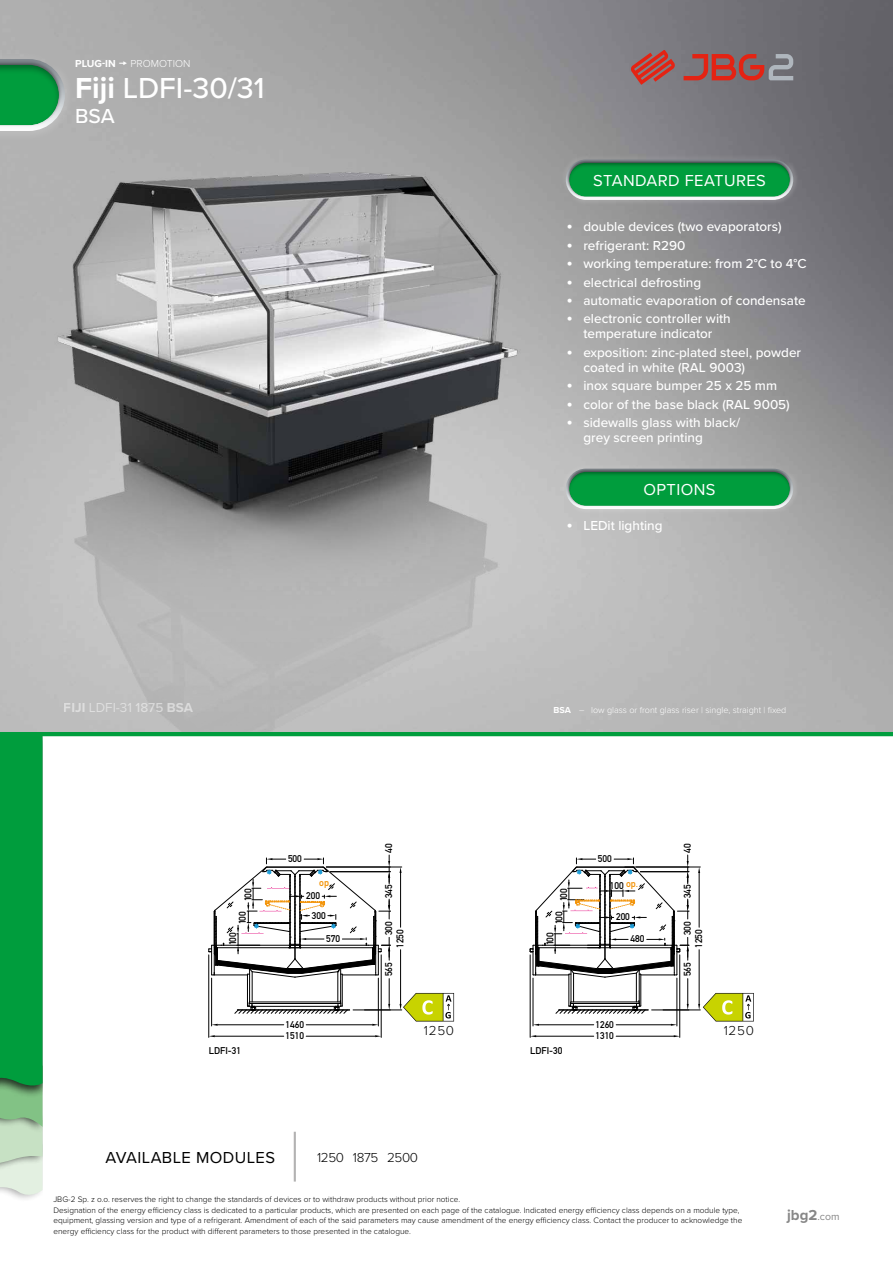
<style>
.page{position:relative;width:893px;height:1263px;background:#fff}
.page>*{position:absolute;margin:0;border:0;box-sizing:border-box;transform-origin:0 0}
.t1{font:500 30px "Proxima Nova";color:#fff}
.t2{font:500 21px "Proxima Nova";color:#fff}
.t3{font:16.5px "Proxima Nova";letter-spacing:.025em;color:#fff}
.t4{font:16.5px "Proxima Nova";letter-spacing:.025em;color:#000}
.t5{font:700 15px "Proxima Nova";color:#878787}
.t6{font:500 13.5px/15px "Proxima Nova";color:#fff}
.t7{font:300 13.5px "Proxima Nova";letter-spacing:-.03em;color:#000}
.t8{font:700 13.5px "Proxima Nova";color:#fff}
.t9{font:300 10.5px "Proxima Nova";color:#fff}
.t10{font:700 10.5px "Proxima Nova";color:#fff}
.t11{font:9.6px "DIN Mittelschrift Std";color:#000}
.t12{font:9.6px "DIN Mittelschrift Std";color:#f39204}
.t13{font:300 9px "Proxima Nova";color:#fff}
.t14{font:300 8.25px/10.5px "Proxima Nova";color:#000}
.s1{font-weight:700}
.s2{font-size:18px}
.s3{font-weight:400}
.s4{font-weight:500}
.s5{font-weight:400;font-size:10.5px}
</style>
<div class="page">
<img style="left:0;top:0;width:893px;height:732px">
<hr style="left:294px;top:1132px;width:2px;height:49px;background:#b3b2b2">
<div style="left:560px;top:153px;width:227px;height:44px;background:#fff;opacity:.25"></div>
<div style="left:569px;top:159px;width:231px;height:47px;background:#fff;opacity:.2"></div>
<svg style="left:566px;top:159px;width:227px;height:41px"></svg>
<div style="left:568px;top:160px;width:223px;height:37px;background:#000;opacity:.36"></div>
<div style="left:569px;top:162px;width:223px;height:36px;background:#000;opacity:.35"></div>
<svg style="left:0;top:736px;width:43px;height:463px;background:#2eaa5b"></svg>
<div style="left:0;top:49px;width:55px;height:77px;background:#b0b0b0"></div>
<div style="left:0;top:59px;width:76px;height:81px;background:#b0b0b0"></div>
<svg style="left:0;top:59px;width:65px;height:72px"></svg>
<div style="left:0;top:64px;width:60px;height:63px;background:#000;opacity:.35"></div>
<hr style="left:0;top:732px;width:893px;height:4px;background:#009d3d">
<hr style="left:533px;top:978px;width:1px;height:48px;background:#000">
<hr style="left:677px;top:978px;width:1px;height:48px;background:#000">
<hr style="left:539px;top:1024px;width:55px;height:1px;background:#000">
<hr style="left:616px;top:1024px;width:55px;height:1px;background:#000">
<svg style="left:533px;top:1024px;width:6px;height:2px"></svg>
<hr style="left:663px;top:1010px;width:37px;height:1px;background:#000">
<hr style="left:625px;top:867px;width:75px;height:1px;background:#000">
<hr style="left:699px;top:950px;width:1px;height:54px;background:#000">
<hr style="left:699px;top:873px;width:1px;height:54px;background:#000">
<svg style="left:698px;top:867px;width:2px;height:6px"></svg>
<hr style="left:530px;top:955px;width:1px;height:82px;background:#000">
<hr style="left:679px;top:955px;width:1px;height:82px;background:#000">
<hr style="left:536px;top:1036px;width:58px;height:1px;background:#000">
<hr style="left:616px;top:1036px;width:58px;height:1px;background:#000">
<svg style="left:530px;top:855px;width:160px;height:159px"></svg>
<hr style="left:364px;top:1010px;width:38px;height:1px;background:#000">
<hr style="left:326px;top:867px;width:76px;height:1px;background:#000">
<hr style="left:400px;top:950px;width:1px;height:54px;background:#000">
<hr style="left:400px;top:873px;width:1px;height:54px;background:#000">
<hr style="left:211px;top:978px;width:1px;height:48px;background:#000">
<hr style="left:378px;top:978px;width:1px;height:48px;background:#000">
<hr style="left:218px;top:1024px;width:66px;height:1px;background:#000">
<hr style="left:306px;top:1024px;width:66px;height:1px;background:#000">
<svg style="left:212px;top:1024px;width:6px;height:2px"></svg>
<svg style="left:372px;top:1024px;width:6px;height:2px"></svg>
<hr style="left:208px;top:955px;width:1px;height:82px;background:#000">
<hr style="left:381px;top:955px;width:1px;height:82px;background:#000">
<hr style="left:215px;top:1036px;width:69px;height:1px;background:#000">
<hr style="left:306px;top:1036px;width:69px;height:1px;background:#000">
<svg style="left:209px;top:1035px;width:6px;height:2px"></svg>
<svg style="left:375px;top:1035px;width:6px;height:2px"></svg>
<svg style="left:208px;top:855px;width:183px;height:159px"></svg>
<img style="left:0;top:131px;width:564px;height:601px">
<svg style="left:631px;top:50px;width:44px;height:34px"></svg>
<svg style="left:684px;top:54px;width:109px;height:26px;background:#9e5f5e"></svg>
<svg style="left:698px;top:993px;width:56px;height:28px"></svg>
<svg style="left:400px;top:993px;width:54px;height:28px"></svg>
<div style="left:560px;top:463px;width:227px;height:43px;background:#fff;opacity:.25"></div>
<div style="left:569px;top:468px;width:231px;height:47px;background:#fff;opacity:.2"></div>
<svg style="left:566px;top:469px;width:227px;height:40px"></svg>
<div style="left:568px;top:469px;width:223px;height:37px;background:#000;opacity:.36"></div>
<div style="left:569px;top:471px;width:223px;height:36px;background:#000;opacity:.35"></div>
<svg style="left:119px;top:62px;width:8px;height:4px"></svg>
<p class="t10" style="left:75px;top:56px;width:42px">PLUG-IN</p>
<p class="t9" style="left:131px;top:56px;width:61px">PROMOTION</p>
<h1 class="t1" style="left:75px;top:66px;width:191px"><span class="s1">Fiji</span> LDFI-30/31</h1>
<h2 class="t2" style="left:75px;top:101px;width:41px">BSA</h2>
<h3 class="t3" style="left:593px;top:168px;width:174px">STANDARD FEATURES</h3>
<h3 class="t6" style="left:566px;top:219px;width:217px"><span class="s2">•</span> double devices (two evaporators)</h3>
<h3 class="t6" style="left:566px;top:237px;width:120px"><span class="s2">•</span> refrigerant: R290</h3>
<h3 class="t6" style="left:566px;top:256px;width:242px"><span class="s2">•</span> working temperature: from 2°C to 4°C</h3>
<h3 class="t6" style="left:566px;top:274px;width:136px"><span class="s2">•</span> electrical defrosting</h3>
<h3 class="t6" style="left:566px;top:293px;width:241px"><span class="s2">•</span> automatic evaporation of condensate</h3>
<h3 class="t6" style="left:566px;top:311px;width:166px;text-align:center"><span class="s2">•</span> electronic controller with temperature indicator</h3>
<h3 class="t6" style="left:583px;top:344px;width:219px;text-indent:-17px"><span class="s2">•</span> exposition: zinc-plated steel, powder coated in white (RAL 9003)</h3>
<h3 class="t6" style="left:566px;top:378px;width:212px"><span class="s2">•</span> inox square bumper 25 x 25 mm</h3>
<h3 class="t6" style="left:566px;top:396px;width:225px"><span class="s2">•</span> color of the base black (RAL 9005)</h3>
<h3 class="t6" style="left:583px;top:415px;width:158px;text-indent:-17px"><span class="s2">•</span> sidewalls glass with black/ grey screen printing</h3>
<h3 class="t3" style="left:643px;top:478px;width:74px">OPTIONS</h3>
<h3 class="t6" style="left:566px;top:517px;width:98px"><span class="s2">•</span> LEDit lighting</h3>
<h3 class="t8" style="left:64px;top:698px;width:131px">FIJI <span class="s3">LDFI-31</span> <span class="s4">1875</span> BSA</h3>
<p class="t13" style="left:554px;top:703px;width:234px"><span class="s1">BSA</span> – low glass or front glass riser | single, straight | fixed</p>
<p class="t11" style="left:383px;top:852px;width:11px;rotate:-90deg">40</p>
<p class="t11" style="left:682px;top:852px;width:11px;rotate:-90deg">40</p>
<p class="t11" style="left:288px;top:853px;width:15px">500</p>
<p class="t11" style="left:598px;top:853px;width:15px">500</p>
<p class="t11" style="left:243px;top:901px;width:14px;rotate:-90deg">100</p>
<p class="t12" style="left:319px;top:877px;width:14px">op.</p>
<p class="t11" style="left:306px;top:890px;width:15px">200</p>
<p class="t11" style="left:383px;top:898px;width:15px;rotate:-90deg">345</p>
<p class="t11" style="left:558px;top:901px;width:14px;rotate:-90deg">100</p>
<p class="t11" style="left:610px;top:879px;width:15px">100</p>
<p class="t12" style="left:626px;top:878px;width:14px">op.</p>
<p class="t11" style="left:682px;top:898px;width:15px;rotate:-90deg">345</p>
<p class="t11" style="left:237px;top:924px;width:14px;rotate:-90deg">100</p>
<p class="t11" style="left:227px;top:945px;width:14px;rotate:-90deg">100</p>
<p class="t11" style="left:312px;top:909px;width:15px">300</p>
<p class="t11" style="left:326px;top:933px;width:15px">570</p>
<p class="t11" style="left:383px;top:935px;width:15px;rotate:-90deg">300</p>
<p class="t11" style="left:394px;top:948px;width:20px;rotate:-90deg">1250</p>
<p class="t11" style="left:383px;top:976px;width:15px;rotate:-90deg">565</p>
<p class="t11" style="left:554px;top:924px;width:14px;rotate:-90deg">100</p>
<p class="t11" style="left:616px;top:911px;width:15px">200</p>
<p class="t11" style="left:544px;top:945px;width:14px;rotate:-90deg">100</p>
<p class="t11" style="left:631px;top:933px;width:15px">480</p>
<p class="t11" style="left:682px;top:935px;width:15px;rotate:-90deg">300</p>
<p class="t11" style="left:682px;top:976px;width:15px;rotate:-90deg">565</p>
<p class="t11" style="left:693px;top:948px;width:20px;rotate:-90deg">1250</p>
<p class="t11" style="left:285px;top:1019px;width:20px">1460</p>
<p class="t11" style="left:285px;top:1030px;width:20px">1510</p>
<p class="t11" style="left:595px;top:1019px;width:20px">1260</p>
<h3 class="t7" style="left:424px;top:1021px;width:32px">1250</h3>
<h3 class="t7" style="left:724px;top:1021px;width:32px">1250</h3>
<p class="t11" style="left:595px;top:1030px;width:20px">1310</p>
<p class="t11" style="left:209px;top:1045px;width:34px">LDFI-31</p>
<p class="t11" style="left:530px;top:1045px;width:34px">LDFI-30</p>
<h3 class="t4" style="left:105px;top:1145px;width:171px">AVAILABLE MODULES</h3>
<h3 class="t7" style="left:317px;top:1147px;width:102px">1250 1875 2500</h3>
<p class="t14" style="left:53px;top:1194px;width:690px">JBG-2 Sp. z o.o. reserves the right to change the standards of devices or to withdraw products without prior notice.<br>Designation of the energy efficiency class is dedicated to a particular products, which are presented on each page of the catalogue. Indicated energy efficiency class depends on a module type, equipment, glassing version and type of a refrigerant. Amendment of each of the said parameters may cause amendment of the energy efficiency class. Contact the producer to acknowledge the energy efficiency class for the product with different parameters to those presented in the catalogue.</p>
<h3 class="t5" style="left:787px;top:1204px;width:54px">jbg2<span class="s5">.com</span></h3>
</div>
